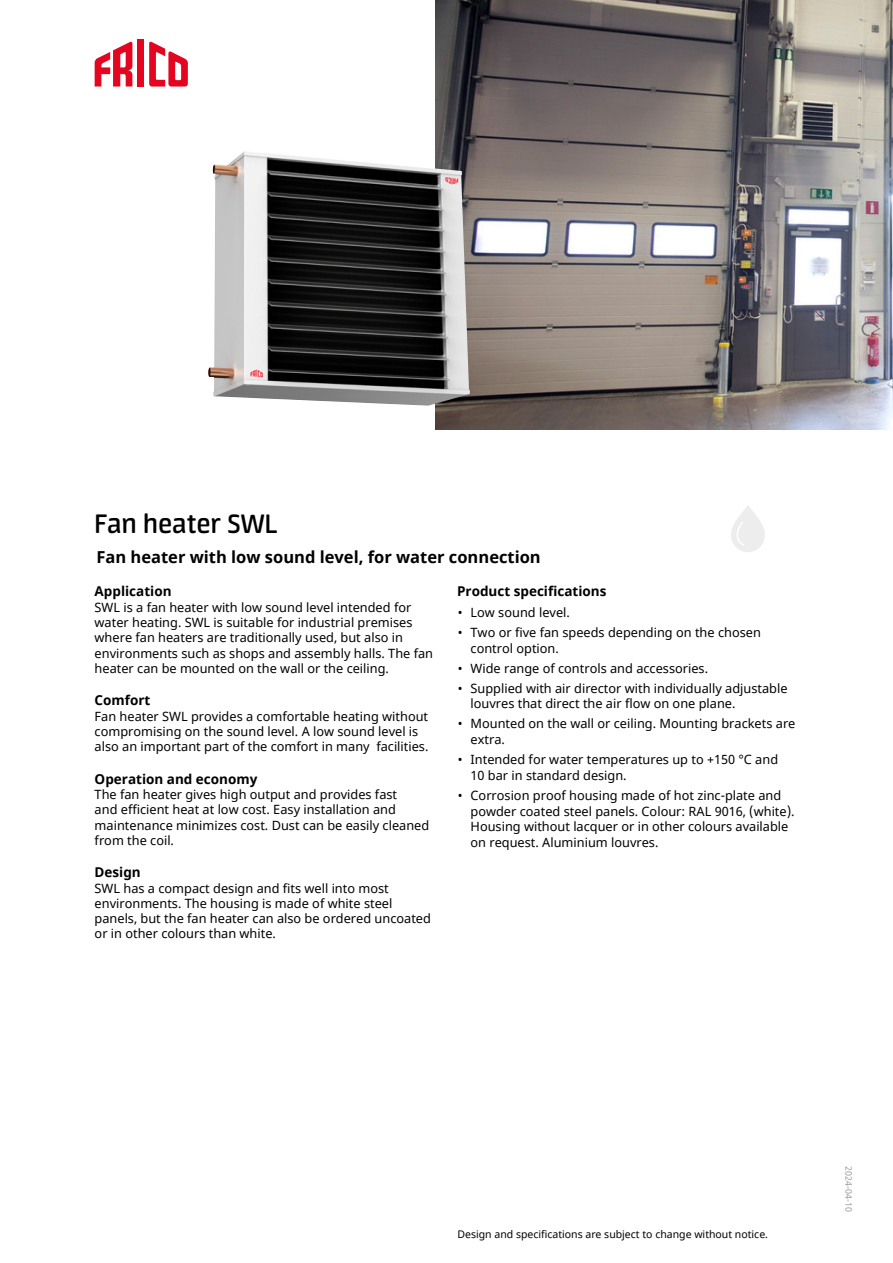
<style>
.page{position:relative;width:893px;height:1263px;background:#fff}
.page>*{position:absolute;margin:0;border:0;box-sizing:border-box;transform-origin:0 0}
.t1{font:600 30px "Neuron";color:#000}
.t2{font:700 16.5px "Noto Sans";color:#000}
.t3{font:700 13.5px "Noto Sans";color:#000}
.t4{font:12.75px/15.3px "Noto Sans";color:#000}
.t5{font:10.5px "Noto Sans";color:#000}
.t6{font:9px "Noto Sans";color:#9d9d9c}
</style>
<div class="page">
<img style="left:436px;top:0;width:457px;height:429px">
<img style="left:208px;top:151px;width:262px;height:255px">
<div style="left:137px;top:39px;width:7px;height:48px;background:#e40520"></div>
<svg style="left:149px;top:41px;width:39px;height:46px"></svg>
<svg style="left:95px;top:41px;width:37px;height:46px"></svg>
<h1 class="t1" style="left:95px;top:507px;width:184px">Fan heater SWL</h1>
<p class="t2" style="left:96px;top:545px;width:446px">Fan heater with low sound level, for water connection</p>
<p class="t3" style="left:95px;top:582px;width:78px">Application</p>
<p class="t4" style="left:95px;top:600px;width:340px">SWL is a fan heater with low sound level intended for water heating. SWL is suitable for industrial premises where fan heaters are traditionally used, but also in environments such as shops and assembly halls. The fan heater can be mounted on the wall or the ceiling.</p>
<p class="t3" style="left:95px;top:691px;width:57px">Comfort</p>
<p class="t4" style="left:95px;top:709px;width:335px">Fan heater SWL provides a comfortable heating without compromising on the sound level. A low sound level is also an important part of the comfort in many facilities.</p>
<p class="t3" style="left:95px;top:769px;width:164px">Operation and economy</p>
<p class="t4" style="left:95px;top:787px;width:336px">The fan heater gives high output and provides fast<br>and efficient heat at low cost. Easy installation and maintenance minimizes cost. Dust can be easily cleaned from the coil.</p>
<p class="t3" style="left:95px;top:863px;width:48px">Design</p>
<p class="t4" style="left:95px;top:881px;width:338px">SWL has a compact design and fits well into most environments. The housing is made of white steel panels, but the fan heater can also be ordered uncoated or in other colours than white.</p>
<p class="t3" style="left:457px;top:582px;width:151px">Product specifications</p>
<p class="t4" style="left:458px;top:605px;width:114px">• Low sound level.</p>
<p class="t4" style="left:471px;top:625px;width:292px;line-height:15.8px;text-indent:-13px">• Two or five fan speeds depending on the chosen control option.</p>
<p class="t4" style="left:458px;top:661px;width:252px">• Wide range of controls and accessories.</p>
<p class="t4" style="left:471px;top:681px;width:319px;line-height:15.8px;text-indent:-13px">• Supplied with air director with individually adjustable louvres that direct the air flow on one plane.</p>
<p class="t4" style="left:471px;top:716px;width:326px;line-height:15.8px;text-indent:-13px">• Mounted on the wall or ceiling. Mounting brackets are extra.</p>
<p class="t4" style="left:471px;top:752px;width:309px;line-height:15.8px;text-indent:-13px">• Intended for water temperatures up to +150 °C and<br>10 bar in standard design.</p>
<p class="t4" style="left:471px;top:788px;width:326px;line-height:15.8px;text-indent:-13px">• Corrosion proof housing made of hot zinc-plate and powder coated steel panels. Colour: RAL 9016, (white).<br>Housing without lacquer or in other colours available on request. Aluminium louvres.</p>
<p class="t5" style="left:457px;top:1227px;width:312px">Design and specifications are subject to change without notice.</p>
<p class="t6" style="left:855px;top:1166px;width:47px;rotate:90deg">2024-04-10</p>
</div>
